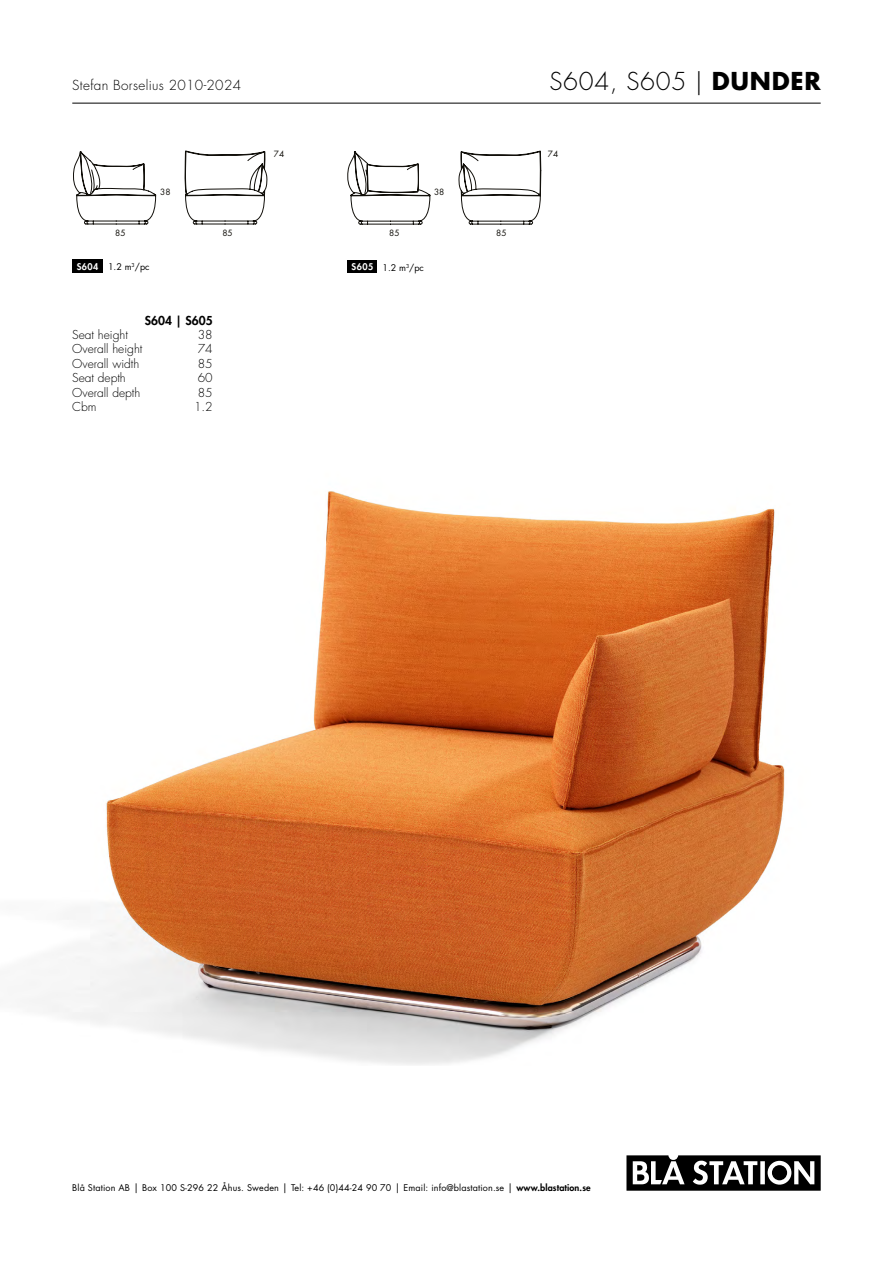
<style>
.page{position:relative;width:893px;height:1263px;background:#fff}
.page>*{position:absolute;margin:0;border:0;box-sizing:border-box;transform-origin:0 0}
.t1{font:300 24px "Futura Std";letter-spacing:.03em;color:#000}
.t2{font:300 13.5px "Futura Std";letter-spacing:.025em;color:#000}
.t3{font:300 12px "Futura Std";color:#000}
.t4{font:800 12px "Futura Std";color:#000}
.t5{font:9px "Futura Std";letter-spacing:.015em;color:#000}
.t6{font:800 9px "Futura Std";letter-spacing:.05em;color:#fff}
.t7{font:8.4px "Futura Std";color:#13110c}
.s1{font-weight:700}
.s2{font-size:9.75px}
.s3{font-weight:800}
</style>
<div class="page">
<svg style="left:626px;top:1155px;width:195px;height:36px"></svg>
<hr style="left:72px;top:103px;width:749px;height:1px;background:#000">
<img style="left:29px;top:491px;width:756px;height:574px">
<svg style="left:73px;top:150px;width:194px;height:74px"></svg>
<div style="left:72px;top:260px;width:31px;height:13px;background:#000"></div>
<div style="left:348px;top:260px;width:29px;height:13px;background:#000"></div>
<svg style="left:348px;top:151px;width:193px;height:74px"></svg>
<h2 class="t2" style="left:72px;top:77px;width:170px">Stefan Borselius 2010-2024</h2>
<h1 class="t1" style="left:549px;top:67px;width:273px">S604, S605 | <span class="s1">DUNDER</span></h1>
<p class="t7" style="left:160px;top:186px;width:12px">38</p>
<p class="t7" style="left:274px;top:149px;width:12px">74</p>
<p class="t7" style="left:434px;top:186px;width:12px">38</p>
<p class="t7" style="left:389px;top:228px;width:12px">85</p>
<p class="t7" style="left:496px;top:228px;width:12px">85</p>
<p class="t7" style="left:115px;top:228px;width:12px">85</p>
<p class="t7" style="left:222px;top:228px;width:12px">85</p>
<p class="t5" style="left:108px;top:261px;width:43px">1.2 m<sup>3</sup>/pc</p>
<p class="t6" style="left:77px;top:261px;width:23px">S604</p>
<p class="t5" style="left:383px;top:261px;width:43px">1.2 m<sup>3</sup>/pc</p>
<p class="t6" style="left:352px;top:261px;width:23px">S605</p>
<h3 class="t4" style="left:145px;top:313px;width:69px">S604 | S605</h3>
<h3 class="t3" style="left:72px;top:327px;width:57px">Seat height</h3>
<h3 class="t3" style="left:198px;top:327px;width:16px">38</h3>
<h3 class="t3" style="left:72px;top:342px;width:72px">Overall height</h3>
<h3 class="t3" style="left:198px;top:342px;width:16px">74</h3>
<h3 class="t3" style="left:72px;top:356px;width:69px">Overall width</h3>
<h3 class="t3" style="left:198px;top:356px;width:16px">85</h3>
<h3 class="t3" style="left:72px;top:370px;width:55px">Seat depth</h3>
<h3 class="t3" style="left:198px;top:370px;width:16px">60</h3>
<h3 class="t3" style="left:72px;top:385px;width:70px">Overall depth</h3>
<h3 class="t3" style="left:198px;top:385px;width:16px">85</h3>
<h3 class="t3" style="left:72px;top:399px;width:26px">Cbm</h3>
<h3 class="t3" style="left:194px;top:399px;width:20px">1.2</h3>
<p class="t7" style="left:548px;top:149px;width:12px">74</p>
<p class="t5" style="left:72px;top:1181px;width:520px">Blå Station AB <span class="s2">|</span> Box 100 S-296 22 Åhus. Sweden <span class="s2">|</span> Tel: +46 (0)44-24 90 70 <span class="s2">|</span> Email: info@blastation.se <span class="s2">|</span> <span class="s3">www.blastation.se</span></p>
</div>
